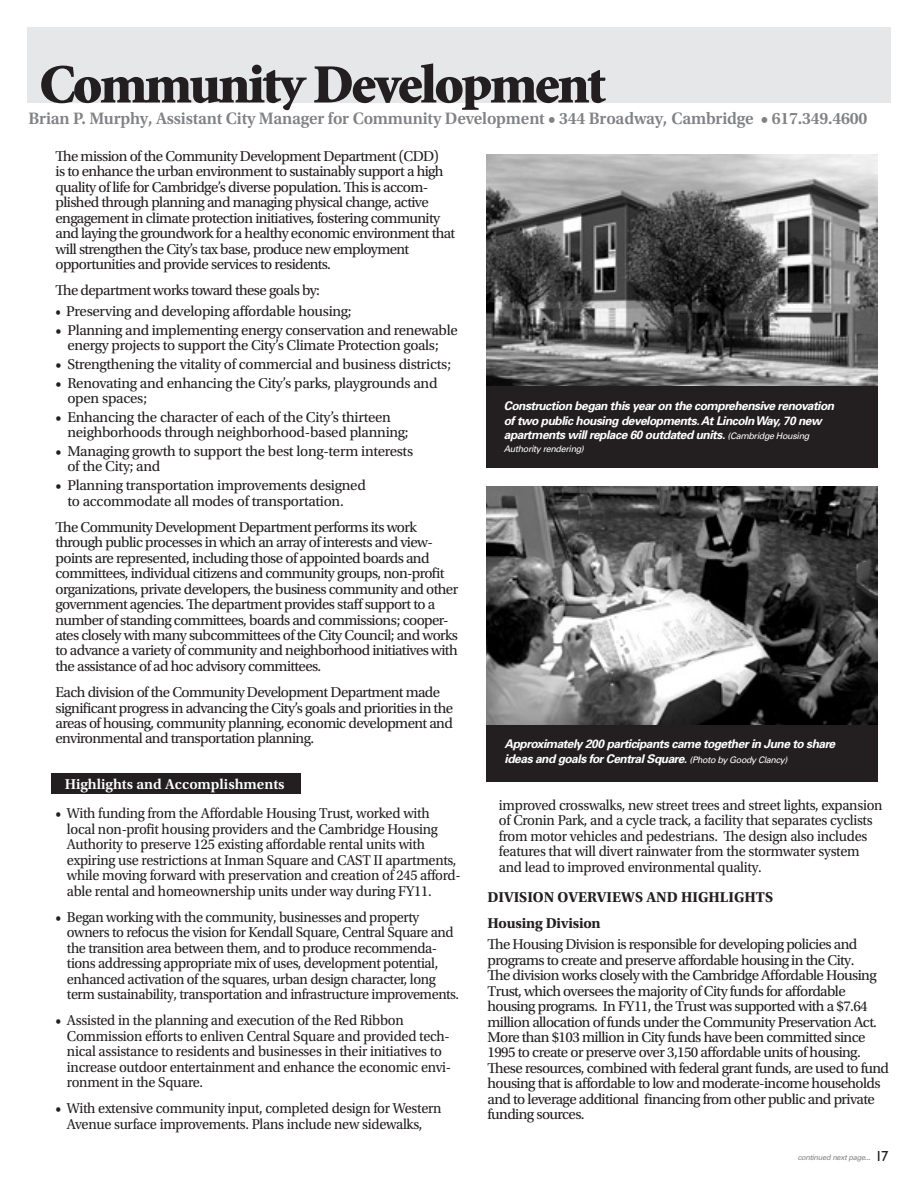
<style>
.page{position:relative;width:918px;height:1188px;background:#fff}
.page>*{position:absolute;margin:0;border:0;box-sizing:border-box;transform-origin:0 0}
.t1{font:900 55.5px "Minion Std";letter-spacing:-.04em;color:#231f20}
.t2{font:600 17.4px "Utopia Std";letter-spacing:-.01em;color:#808285}
.t3{font:15px/15.5px "Utopia Std";letter-spacing:-.035em;color:#231f20}
.t4{font:15px/15.5px "Utopia Std";letter-spacing:-.035em;color:#231f20;scale:.96 1}
.t5{font:700 15px/26.2px "Utopia Std";color:#231f20}
.t6{font:15px "Utopia Std";letter-spacing:-.035em;color:#231f20;scale:.9 1}
.t7{font:600 15px "Utopia Std";color:#fff}
.t8{font:italic 700 12px/14.4px "Univers";letter-spacing:-.04em;color:#fff}
.t9{font:italic 9px "Univers";letter-spacing:-.04em;color:#fff}
.t10{font:italic 7.5px "Univers";letter-spacing:-.04em;color:#808285}
.s1{font-size:48.9px}
.s2{font-size:49.95px}
.s3{font-weight:400;font-size:9px}
.s4{font-family:"Gill Sans";font-style:normal;font-size:14.7px;color:#fff}
.s5{font-family:"Gill Sans";font-style:normal;font-size:14.7px;color:#231f20}
</style>
<div class="page">
<div style="left:51px;top:774px;width:250px;height:20px;background:#231f20"></div>
<div style="left:27px;top:27px;width:864px;height:76px;background:#e6e7e9"></div>
<img style="left:486px;top:154px;width:392px;height:233px">
<div style="left:486px;top:387px;width:392px;height:81px;background:#231f20"></div>
<img style="left:486px;top:486px;width:392px;height:239px">
<div style="left:486px;top:725px;width:392px;height:57px;background:#231f20"></div>
<h1 class="t1" style="left:39px;top:57px;width:568px">Communit<span class="s1">y</span> Develo<span class="s2">p</span>ment</h1>
<p class="t2" style="left:28px;top:108px;width:840px">Brian P. Murphy, Assistant City Manager for Community Development • 344 Broadway, Cambridge • 617.349.4600</p>
<p class="t3" style="left:56px;top:149px;width:401px">The mission of the Community Development Department (CDD)<br>is to enhance the urban environment to sustainably support a high quality of life for Cambridge’s diverse population. This is accom&shy;plished through planning and managing physical change, active engagement in climate protection initiatives, fostering community and laying the groundwork for a healthy economic environment that will strengthen the City’s tax base, produce new employment opportunities and provide services to residents.</p>
<p class="t3" style="left:56px;top:283px;width:266px">The department works toward these goals by:</p>
<p class="t6" style="left:56px;top:303px;width:331px">• Preserving and developing affordable housing;</p>
<p class="t3" style="left:56px;top:323px;width:404px;text-align:center">• Planning and implementing energy conservation and renewable energy projects to support the City’s Climate Protection goals;</p>
<p class="t3" style="left:56px;top:357px;width:397px">• Strengthening the vitality of commercial and business districts;</p>
<p class="t3" style="left:67px;top:375px;width:372px;text-indent:-12px">• Renovating and enhancing the City’s parks, playgrounds and open spaces;</p>
<p class="t3" style="left:67px;top:410px;width:343px;text-indent:-12px">• Enhancing the character of each of the City’s thirteen neighborhoods through neighborhood-based planning;</p>
<p class="t3" style="left:67px;top:444px;width:347px;text-indent:-12px">• Managing growth to support the best long-term interests of the City; and</p>
<p class="t3" style="left:67px;top:478px;width:300px;text-indent:-12px">• Planning transportation improvements designed to accommodate all modes of transportation.</p>
<p class="t3" style="left:56px;top:519px;width:404px">The Community Development Department performs its work through public processes in which an array of interests and view&shy;points are represented, including those of appointed boards and committees, individual citizens and community groups, non-profit organizations, private developers, the business community and other government agencies. The department provides staff support to a number of standing committees, boards and commissions; cooper&shy;ates closely with many subcommittees of the City Council; and works to advance a variety of community and neighborhood initiatives with the assistance of ad hoc advisory committees.</p>
<p class="t3" style="left:56px;top:685px;width:399px">Each division of the Community Development Department made significant progress in advancing the City’s goals and priorities in the areas of housing, community planning, economic development and environmental and transportation planning.</p>
<p class="t7" style="left:65px;top:776px;width:221px">Highlights and Accomplishments</p>
<p class="t4" style="left:67px;top:806px;width:412px;text-indent:-11px">• With funding from the Affordable Housing Trust, worked with local non-profit housing providers and the Cambridge Housing Authority to preserve 125 existing affordable rental units with expiring use restrictions at Inman Square and CAST II apartments, while moving forward with preservation and creation of 245 afford&shy;able rental and homeownership units under way during FY11.</p>
<p class="t4" style="left:67px;top:909px;width:410px;text-indent:-11px">• Began working with the community, businesses and property owners to refocus the vision for Kendall Square, Central Square and the transition area between them, and to produce recommenda&shy;tions addressing appropriate mix of uses, development potential, enhanced activation of the squares, urban design character, long term sustainability, transportation and infrastructure improvements.</p>
<p class="t4" style="left:67px;top:1013px;width:402px;text-indent:-11px">• Assisted in the planning and execution of the Red Ribbon Commission efforts to enliven Central Square and provided tech&shy;nical assistance to residents and businesses in their initiatives to increase outdoor entertainment and enhance the economic envi&shy;ronment in the Square.</p>
<p class="t4" style="left:56px;top:1101px;width:404px;text-align:center">• With extensive community input, completed design for Western<br>Avenue surface improvements. Plans include new sidewalks,</p>
<p class="t8" style="left:504px;top:398px;width:332px">Construction began this year on the comprehensive renovation of two public housing developments. At Lincoln Way, 70 new apartments will replace 60 outdated units. <span class="s3">(Cambridge Housing</span></p>
<p class="t9" style="left:504px;top:444px;width:82px">Authority rendering)</p>
<p class="t8" style="left:505px;top:736px;width:332px">Approximately 200 participants came together in June to share ideas and goals for Central Square. <span class="s3">(Photo by Goody Clancy)</span></p>
<p class="t4" style="left:499px;top:798px;width:401px">improved crosswalks, new street trees and street lights, expansion of Cronin Park, and a cycle track, a facility that separates cyclists from motor vehicles and pedestrians. The design also includes features that will divert rainwater from the stormwater system and lead to improved environmental quality.</p>
<p class="t5" style="left:488px;top:884px;width:287px">DIVISION OVERVIEWS AND HIGHLIGHTS<br>Housing Division</p>
<p class="t3" style="left:488px;top:937px;width:403px">The Housing Division is responsible for developing policies and programs to create and preserve affordable housing in the City.<br>The division works closely with the Cambridge Affordable Housing Trust, which oversees the majority of City funds for affordable housing programs. In FY11, the Trust was supported with a $7.64 million allocation of funds under the Community Preservation Act.<br>More than $103 million in City funds have been committed since 1995 to create or preserve over 3,150 affordable units of housing.<br>These resources, combined with federal grant funds, are used to fund housing that is affordable to low and moderate-income households and to leverage additional financing from other public and private funding sources.</p>
<p class="t10" style="left:798px;top:1153px;width:92px">continued next page... <span class="s4">18</span><span class="s5">7</span></p>
</div>
